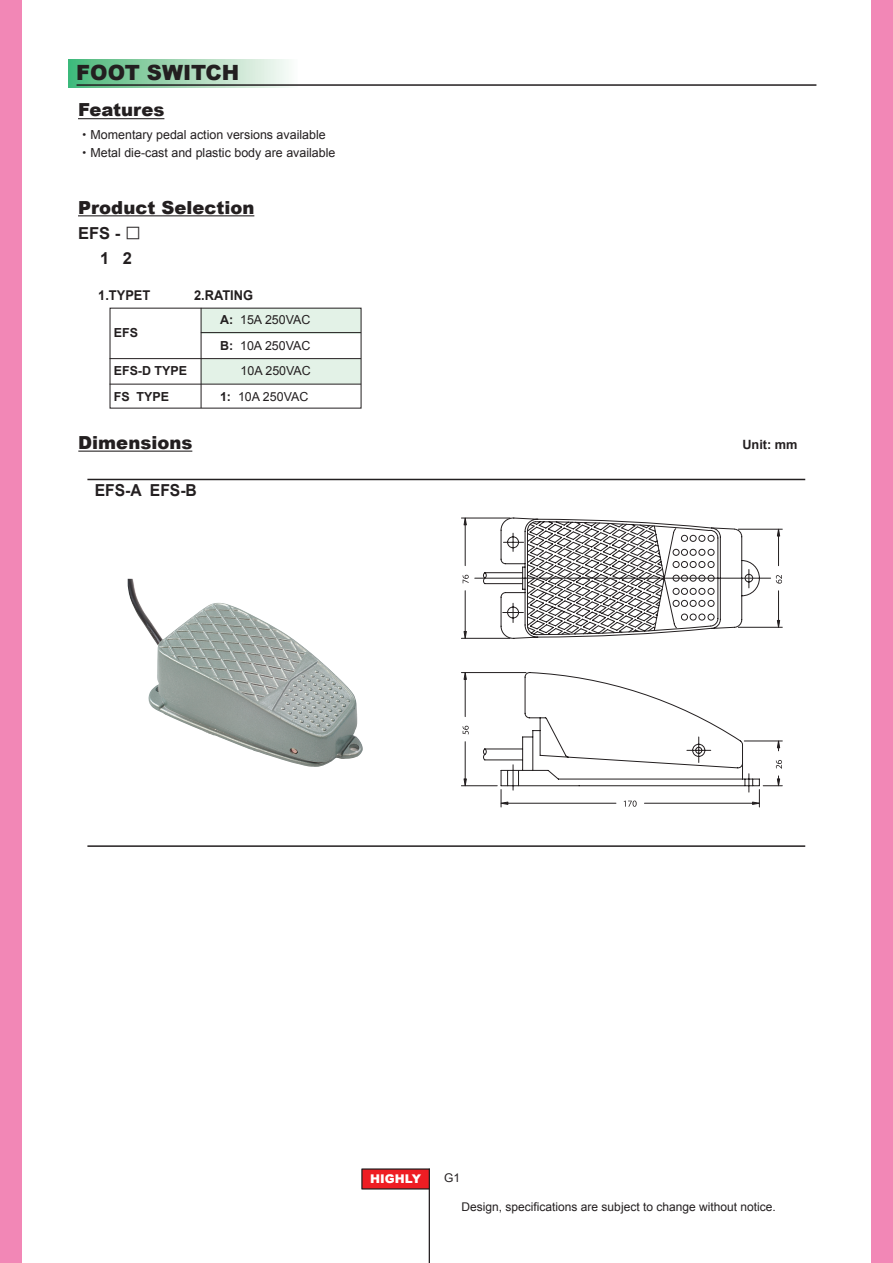
<style>
.page{position:relative;width:893px;height:1263px;background:#fff}
.page>*{position:absolute;margin:0;border:0;box-sizing:border-box;transform-origin:0 0}
.t1{font:900 21px "Arial";color:#231f20}
.t2{font:900 18px "Arial";color:#231f20}
.t3{font:700 16.5px "Arial";color:#231f20;scale:.95 1}
.t4{font:700 16.5px/24.8px "Arial";color:#231f20}
.t5{font:700 13.5px "Arial";color:#231f20;scale:.95 1}
.t6{font:700 12.75px "Arial";color:#231f20}
.t7{font:12.45px/25.5px "Arial";color:#231f20}
.t8{font:700 12.45px "Arial";color:#231f20}
.t9{font:12px "Arial";color:#231f20}
.t10{font:900 12px "Arial";color:#fff}
.s1{font-family:"DF Yuan Std W5"}
.s2{font-family:"DF Yuan Std W5";font-weight:400}
.s3{font-weight:700}
</style>
<div class="page">
<div style="left:872px;top:0;width:21px;height:1263px;background:#f287b6"></div>
<div style="left:362px;top:1169px;width:67px;height:20px;background:#ee1d23"></div>
<hr style="left:429px;top:1169px;width:1px;height:94px;background:#231f20">
<div style="left:68px;top:60px;width:230px;height:27px;background:linear-gradient(to right,#49b678,#fdfaf7)"></div>
<hr style="left:77px;top:84px;width:739px;height:2px;background:#231f20">
<hr style="left:78px;top:451px;width:114px;height:1px;background:#231f20">
<hr style="left:87px;top:479px;width:718px;height:1px;background:#231f20">
<hr style="left:87px;top:845px;width:718px;height:2px;background:#231f20">
<img style="left:128px;top:586px;width:235px;height:181px">
<svg style="left:461px;top:518px;width:299px;height:274px"></svg>
<hr style="left:461px;top:672px;width:65px;height:1px;background:#231f20">
<hr style="left:461px;top:785px;width:36px;height:1px;background:#231f20">
<hr style="left:465px;top:679px;width:1px;height:38px;background:#231f20">
<hr style="left:465px;top:742px;width:1px;height:37px;background:#231f20">
<svg style="left:464px;top:670px;width:3px;height:10px"></svg>
<svg style="left:464px;top:778px;width:3px;height:10px"></svg>
<svg style="left:463px;top:726px;width:6px;height:8px"></svg>
<hr style="left:744px;top:741px;width:38px;height:1px;background:#231f20">
<svg style="left:777px;top:740px;width:3px;height:11px"></svg>
<svg style="left:776px;top:760px;width:6px;height:9px"></svg>
<hr style="left:508px;top:803px;width:108px;height:1px;background:#231f20">
<hr style="left:644px;top:803px;width:108px;height:1px;background:#231f20">
<svg style="left:498px;top:789px;width:10px;height:18px"></svg>
<svg style="left:752px;top:776px;width:30px;height:31px"></svg>
<svg style="left:624px;top:800px;width:13px;height:7px"></svg>
<svg style="left:463px;top:518px;width:319px;height:123px"></svg>
<hr style="left:78px;top:215px;width:176px;height:1px;background:#231f20">
<hr style="left:78px;top:118px;width:86px;height:1px;background:#231f20">
<div style="left:201px;top:308px;width:160px;height:25px;background:#e3f2e7"></div>
<div style="left:201px;top:359px;width:160px;height:25px;background:#e3f2e7"></div>
<hr style="left:201px;top:308px;width:1px;height:100px;background:#231f20">
<hr style="left:110px;top:358px;width:251px;height:1px;background:#231f20">
<hr style="left:201px;top:332px;width:160px;height:1px;background:#231f20">
<hr style="left:110px;top:384px;width:251px;height:1px;background:#231f20">
<div style="left:0;top:0;width:21px;height:1263px;background:#f287b6"></div>
<h1 class="t1" style="left:76px;top:57px;width:165px">FOOT SWITCH</h1>
<h2 class="t2" style="left:78px;top:97px;width:88px">Features</h2>
<p class="t7" style="left:78px;top:122px;width:249px"><span class="s1">•</span>Momentary pedal action versions available</p>
<p class="t7" style="left:78px;top:140px;width:259px"><span class="s1">•</span>Metal die-cast and plastic body are available</p>
<h2 class="t2" style="left:78px;top:194px;width:178px">Product Selection</h2>
<h3 class="t4" style="left:78px;top:222px;width:65px">EFS - <span class="s2">□　</span> 1 2</h3>
<p class="t5" style="left:98px;top:287px;width:56px">1.TYPET</p>
<p class="t5" style="left:194px;top:287px;width:64px">2.RATING</p>
<p class="t8" style="left:114px;top:324px;width:26px">EFS</p>
<p class="t7" style="left:220px;top:307px;width:92px"><span class="s3">A:</span> 15A 250VAC<br><span class="s3">B:</span> 10A 250VAC</p>
<p class="t8" style="left:114px;top:362px;width:75px">EFS-D TYPE</p>
<p class="t7" style="left:240px;top:358px;width:72px">10A 250VAC</p>
<p class="t8" style="left:114px;top:388px;width:57px">FS TYPE</p>
<p class="t7" style="left:220px;top:384px;width:90px"><span class="s3">1:</span> 10A 250VAC</p>
<h2 class="t2" style="left:78px;top:429px;width:116px">Dimensions</h2>
<p class="t6" style="left:742px;top:436px;width:57px">Unit: mm</p>
<h3 class="t3" style="left:95px;top:480px;width:109px">EFS-A EFS-B</h3>
<p class="t10" style="left:370px;top:1170px;width:53px">HIGHLY</p>
<p class="t9" style="left:444px;top:1169px;width:18px">G1</p>
<p class="t9" style="left:444px;top:1169px;width:17px">H3</p>
<p class="t9" style="left:462px;top:1199px;width:316px">Design, specifications are subject to change without notice.</p>
</div>
